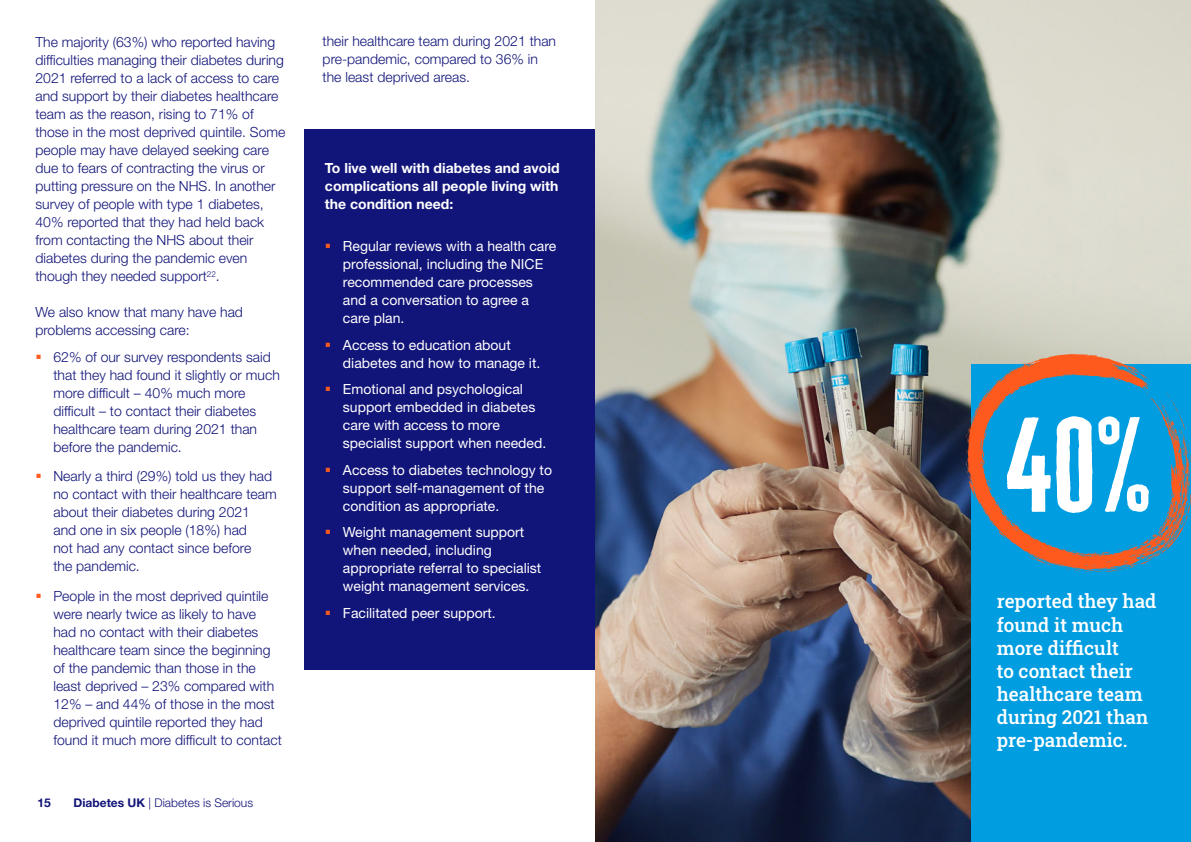
<style>
.page{position:relative;width:1191px;height:842px;background:#fff}
.page>*{position:absolute;margin:0;border:0;box-sizing:border-box;transform-origin:0 0}
.t1{font:700 110px "Diabetes UK Cheddar";color:#fff}
.t2{font:500 19px/23px "Roboto Slab";color:#fff}
.t3{font:300 14px/18px "Helvetica Neue LT Std";color:#111478}
.t4{font:14px/18px "Helvetica Neue LT Std";color:#fff}
.t5{font:700 14px/18px "Helvetica Neue LT Std";color:#fff;text-align:justify}
.t6{font:300 12px "Helvetica Neue LT Std";color:#111478}
.t7{font:700 12px "Helvetica Neue";color:#111478}
.s1{font-weight:700}
</style>
<div class="page">
<div style="left:305px;top:130px;width:299px;height:540px;background:#111478"></div>
<img style="left:595px;top:0;width:596px;height:842px">
<div style="left:971px;top:364px;width:220px;height:478px;background:#009de0"></div>
<svg style="left:965px;top:354px;width:226px;height:218px"></svg>
<p class="t3" style="left:35px;top:33px;width:251px">The majority (63%) who reported having difficulties managing their diabetes during 2021 referred to a lack of access to care and support by their diabetes healthcare team as the reason, rising to 71% of those in the most deprived quintile. Some people may have delayed seeking care due to fears of contracting the virus or putting pressure on the NHS. In another survey of people with type 1 diabetes, 40% reported that they had held back from contacting the NHS about their diabetes during the pandemic even though they needed support<sup>22</sup>.</p>
<p class="t3" style="left:35px;top:303px;width:209px">We also know that many have had problems accessing care:</p>
<p class="t3" style="left:53px;top:348px;width:228px">62% of our survey respondents said that they had found it slightly or much more difficult – 40% much more difficult – to contact their diabetes healthcare team during 2021 than before the pandemic.</p>
<p class="t3" style="left:53px;top:467px;width:225px">Nearly a third (29%) told us they had no contact with their healthcare team about their diabetes during 2021<br>and one in six people (18%) had<br>not had any contact since before<br>the pandemic.</p>
<p class="t3" style="left:53px;top:586px;width:230px">People in the most deprived quintile were nearly twice as likely to have had no contact with their diabetes healthcare team since the beginning of the pandemic than those in the least deprived – 23% compared with 12% – and 44% of those in the most deprived quintile reported they had found it much more difficult to contact</p>
<p class="t7" style="left:38px;top:793px;width:15px">15</p>
<p class="t6" style="left:74px;top:795px;width:181px"><span class="s1">Diabetes UK</span> | Diabetes is Serious</p>
<p class="t3" style="left:323px;top:32px;width:235px">their healthcare team during 2021 than pre-pandemic, compared to 36% in the least deprived areas.</p>
<p class="t5" style="left:325px;top:159px;width:236px">To live well with diabetes and avoid complications all people living with the condition need:</p>
<p class="t4" style="left:343px;top:237px;width:215px">Regular reviews with a health care professional, including the NICE recommended care processes and a conversation to agree a care plan.</p>
<p class="t4" style="left:343px;top:335px;width:199px">Access to education about diabetes and how to manage it.</p>
<p class="t4" style="left:343px;top:380px;width:205px">Emotional and psychological support embedded in diabetes care with access to more specialist support when needed.</p>
<p class="t4" style="left:343px;top:460px;width:210px">Access to diabetes technology to support self-management of the condition as appropriate.</p>
<p class="t4" style="left:343px;top:523px;width:200px">Weight management support when needed, including appropriate referral to specialist weight management services.</p>
<p class="t4" style="left:343px;top:603px;width:154px">Facilitated peer support.</p>
<h1 class="t1" style="left:1004px;top:395px;width:150px">40%</h1>
<h2 class="t2" style="left:996px;top:590px;width:161px">reported they had found it much more difficult<br>to contact their healthcare team during 2021 than pre-pandemic.</h2>
</div>
